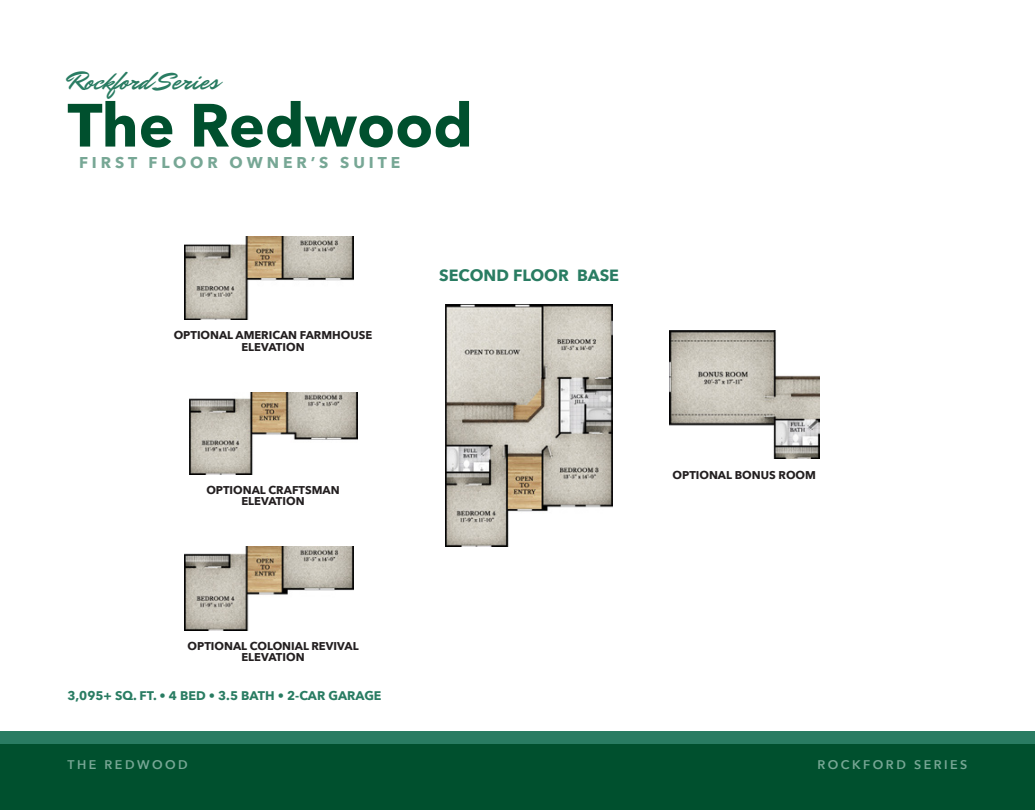
<style>
.page{position:relative;width:1035px;height:810px;background:#fff}
.page>*{position:absolute;margin:0;border:0;box-sizing:border-box;transform-origin:0 0}
.t1{font:700 60.25px "Avenir Next";color:#00502e}
.t2{font:25.62px "Mr Dafoe";color:#297c62}
.t3{font:700 16.25px "Avenir Next";color:#297c62}
.t4{font:700 15.62px "Avenir Next";letter-spacing:.25em;color:#77a795}
.t5{font:700 12.5px "Avenir Next";color:#297c62}
.t6{font:600 12.5px "Avenir Next";letter-spacing:.2em;color:#77a795}
.t7{font:700 11.25px/11.1px "Avenir Next";color:#231f20;text-align:center}
</style>
<div class="page">
<div style="left:0;top:731px;width:1035px;height:79px;background:#297c62"></div>
<div style="left:0;top:744px;width:1035px;height:66px;background:#00502e"></div>
<img style="left:184px;top:547px;width:169px;height:83px">
<img style="left:189px;top:392px;width:168px;height:82px">
<img style="left:184px;top:236px;width:169px;height:84px">
<img style="left:445px;top:305px;width:168px;height:242px">
<img style="left:670px;top:331px;width:149px;height:127px">
<p class="t2" style="left:68px;top:64px;width:153px">Rockford Series</p>
<p class="t1" style="left:68px;top:73px;width:407px">The Redwood</p>
<p class="t4" style="left:79px;top:149px;width:323px">FIRST FLOOR OWNER’S SUITE</p>
<p class="t7" style="left:174px;top:330px;width:200px">OPTIONAL AMERICAN FARMHOUSE<br>ELEVATION</p>
<p class="t7" style="left:206px;top:484px;width:135px">OPTIONAL CRAFTSMAN<br>ELEVATION</p>
<p class="t7" style="left:188px;top:640px;width:172px">OPTIONAL COLONIAL REVIVAL<br>ELEVATION</p>
<p class="t5" style="left:68px;top:685px;width:316px">3,095+ SQ. FT. • 4 BED • 3.5 BATH • 2-CAR GARAGE</p>
<p class="t3" style="left:439px;top:261px;width:181px">SECOND FLOOR BASE</p>
<p class="t7" style="left:673px;top:470px;width:145px">OPTIONAL BONUS ROOM</p>
<p class="t6" style="left:68px;top:754px;width:122px">THE REDWOOD</p>
<p class="t6" style="left:817px;top:754px;width:152px">ROCKFORD SERIES</p>
</div>
